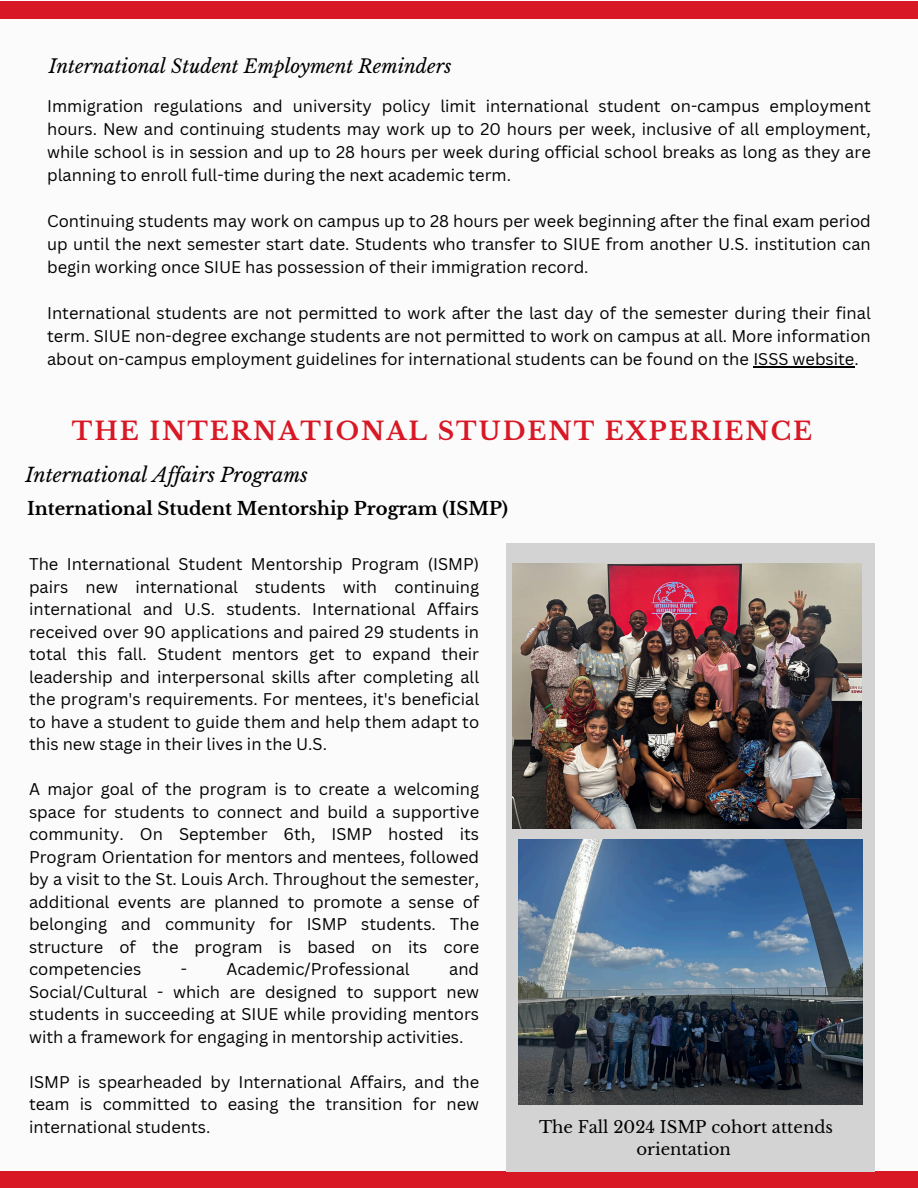
<style>
.page{position:relative;width:918px;height:1188px;background:#fbfbfb}
.page>*{position:absolute;margin:0;border:0;box-sizing:border-box;transform-origin:0 0}
.t1{font:700 24.9px "Libre Baskerville";letter-spacing:.08em;color:#d81825}
.t2{font:italic 19.5px "Libre Baskerville";color:#000}
.t3{font:italic 18.75px "Libre Baskerville";color:#000}
.t4{font:700 18px "Libre Baskerville";color:#000}
.t5{font:16.5px/22.5px "Canva Sans";color:#000;text-align:justify}
.t6{font:16.5px/22.5px "Libre Baskerville";color:#000;text-align:center}
</style>
<div class="page">
<div style="left:0;top:1px;width:918px;height:17px;background:#d81825"></div>
<div style="left:0;top:1171px;width:918px;height:17px;background:#d81825"></div>
<hr style="left:753px;top:366px;width:102px;height:2px;background:#000">
<div style="left:506px;top:543px;width:368px;height:628px;background:#d3d3d3"></div>
<img style="left:513px;top:563px;width:349px;height:266px">
<img style="left:519px;top:839px;width:343px;height:266px">
<h2 class="t3" style="left:49px;top:54px;width:404px">International Student Employment Reminders</h2>
<p class="t5" style="left:47px;top:95px;width:825px;line-height:23px">Immigration regulations and university policy limit international student on-campus employment hours. New and continuing students may work up to 20 hours per week, inclusive of all employment, while school is in session and up to 28 hours per week during official school breaks as long as they are planning to enroll full-time during the next academic term.</p>
<p class="t5" style="left:47px;top:210px;width:825px;line-height:23px">Continuing students may work on campus up to 28 hours per week beginning after the final exam period up until the next semester start date. Students who transfer to SIUE from another U.S. institution can begin working once SIUE has possession of their immigration record.</p>
<h1 class="t5" style="left:47px;top:302px;width:825px;line-height:23px">International students are not permitted to work after the last day of the semester during their final term. SIUE non-degree exchange students are not permitted to work on campus at all. More information about on-campus employment guidelines for international students can be found on the ISSS website.</h1>
<h3 class="t1" style="left:72px;top:416px;width:742px">THE INTERNATIONAL STUDENT EXPERIENCE</h3>
<p class="t2" style="left:25px;top:463px;width:284px">International Af airs Programs</p>
<p class="t4" style="left:27px;top:497px;width:483px">International Student Mentorship Program (ISMP)</p>
<p class="t5" style="left:29px;top:552px;width:452px">The International Student Mentorship Program (ISMP) pairs new international students with continuing international and U.S. students. International Affairs received over 90 applications and paired 29 students in total this fall. Student mentors get to expand their leadership and interpersonal skills after completing all the program's requirements. For mentees, it's beneficial to have a student to guide them and help them adapt to this new stage in their lives in the U.S.</p>
<h3 class="t5" style="left:29px;top:777px;width:452px">A major goal of the program is to create a welcoming space for students to connect and build a supportive community. On September 6th, ISMP hosted its Program Orientation for mentors and mentees, followed by a visit to the St. Louis Arch. Throughout the semester, additional events are planned to promote a sense of belonging and community for ISMP students. The structure of the program is based on its core competencies</h3>
<h3 class="t5" style="left:181px;top:957px;width:231px">- Academic/Professional</h3>
<h3 class="t5" style="left:29px;top:957px;width:452px;text-indent:420px">and Social/Cultural - which are designed to support new students in succeeding at SIUE while providing mentors with a framework for engaging in mentorship activities.</h3>
<p class="t5" style="left:29px;top:1070px;width:452px">ISMP is spearheaded by International Affairs, and the team is committed to easing the transition for new international students.</p>
<p class="t6" style="left:539px;top:1116px;width:295px">The Fall 2024 ISMP cohort attends orientation</p>
</div>
